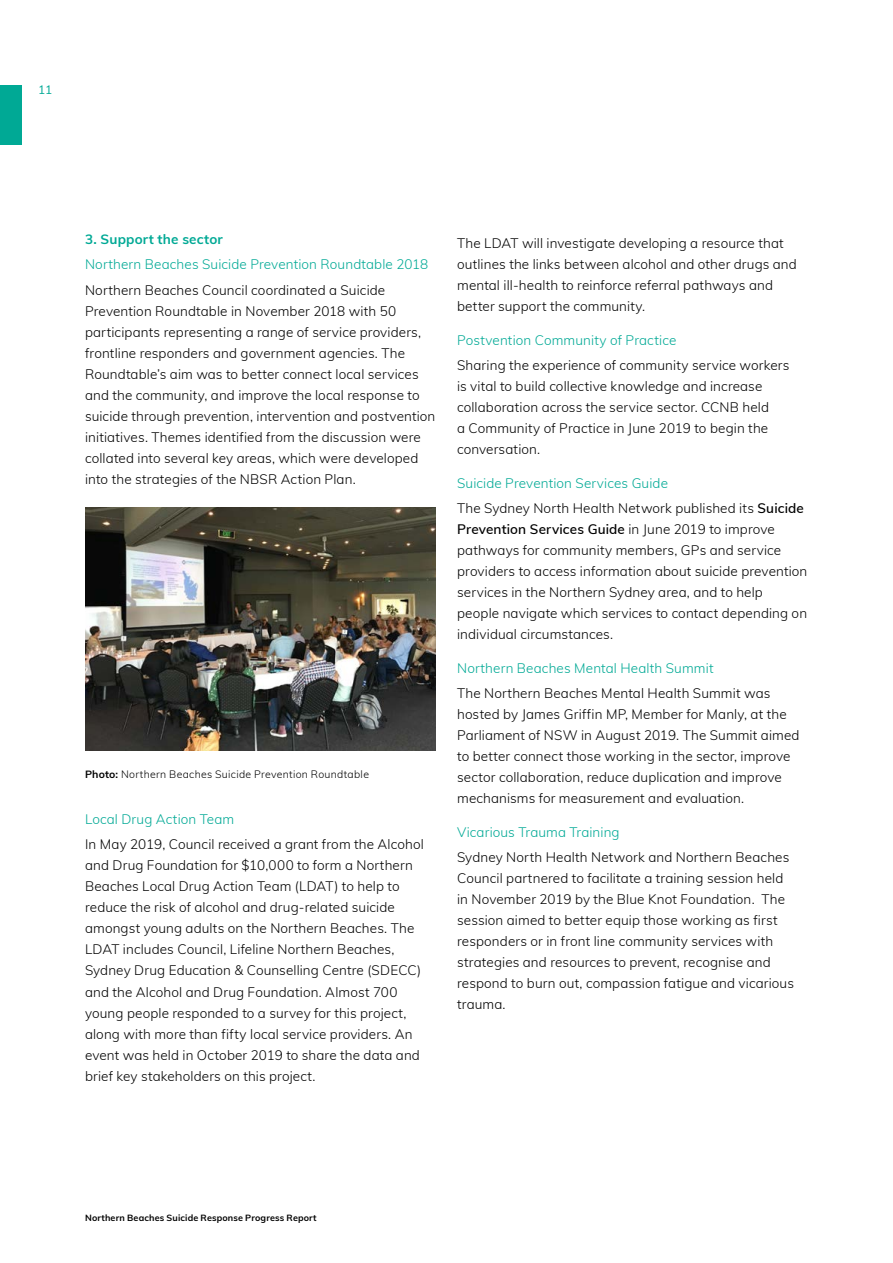
<style>
.page{position:relative;width:893px;height:1263px;background:#fff}
.page>*{position:absolute;margin:0;border:0;box-sizing:border-box;transform-origin:0 0}
.t1{font:300 13.5px/21px "Muli";letter-spacing:.01em;color:#000}
.t2{font:300 13.5px "Muli";letter-spacing:.01em;color:#00a995}
.t3{font:700 13.5px "Muli";letter-spacing:.01em;color:#00a995}
.t4{font:12px "Muli";color:#00a995}
.t5{font:300 10.5px "Muli";letter-spacing:.03em;color:#000}
.t6{font:700 9px "Muli";letter-spacing:.015em;color:#000}
.s1{font-weight:700}
.s2{color:#00a995}
.s3{font-weight:600}
</style>
<div class="page">
<div style="left:0;top:85px;width:21px;height:59px;background:#00a995"></div>
<img style="left:85px;top:507px;width:351px;height:244px">
<p class="t4" style="left:38px;top:81px;width:16px">11</p>
<p class="t3" style="left:85px;top:229px;width:139px">3. Support the sector</p>
<p class="t2" style="left:85px;top:255px;width:345px">Northern Beaches Suicide Prevention Roundtable 2018</p>
<p class="t1" style="left:85px;top:279px;width:352px">Northern Beaches Council coordinated a Suicide Prevention Roundtable in November 2018 with 50 participants representing a range of service providers, frontline responders and government agencies. The Roundtable’s aim was to better connect local services and the community, and improve the local response to suicide through prevention, intervention and postvention initiatives. Themes identified from the discussion were collated into several key areas, which were developed into the strategies of the NBSR Action Plan.</p>
<p class="t5" style="left:85px;top:767px;width:285px"><span class="s1">Photo:</span> Northern Beaches Suicide Prevention Roundtable</p>
<p class="t2" style="left:85px;top:809px;width:151px">Local Drug Action Team</p>
<p class="t1" style="left:85px;top:833px;width:340px">In May 2019, Council received a grant from the Alcohol and Drug Foundation for $10,000 to form a Northern Beaches Local Drug Action Team (LDAT) to help to reduce the risk of alcohol and drug-related suicide amongst young adults on the Northern Beaches. The LDAT includes Council, Lifeline Northern Beaches, Sydney Drug Education &amp; Counselling Centre (SDECC) and the Alcohol and Drug Foundation. Almost 700 young people responded to a survey for this project, along with more than fifty local service providers. An event was held in October 2019 to share the data and brief key stakeholders on this project.</p>
<p class="t1" style="left:457px;top:232px;width:341px">The LDAT will investigate developing a resource that outlines the links between alcohol and other drugs and mental ill-health to reinforce referral pathways and better support the community.</p>
<p class="t2" style="left:457px;top:330px;width:221px">Postvention Community of Practice</p>
<p class="t1" style="left:457px;top:354px;width:334px">Sharing the experience of community service workers is vital to build collective knowledge and increase collaboration across the service sector. CCNB held<br>a Community of Practice in June 2019 to begin the conversation.</p>
<p class="t1" style="left:457px;top:470px;width:348px;line-height:25.2px"><span class="s2">Suicide Prevention Services Guide<br></span>The Sydney North Health Network published its <span class="s3">Suicide</span></p>
<p class="t1" style="left:457px;top:518px;width:352px"><span class="s3">Prevention Services Guide</span> in June 2019 to improve pathways for community members, GPs and service providers to access information about suicide prevention services in the Northern Sydney area, and to help people navigate which services to contact depending on individual circumstances.</p>
<p class="t2" style="left:457px;top:658px;width:258px">Northern Beaches Mental Health Summit</p>
<p class="t1" style="left:457px;top:682px;width:344px">The Northern Beaches Mental Health Summit was hosted by James Griffin MP, Member for Manly, at the Parliament of NSW in August 2019. The Summit aimed to better connect those working in the sector, improve sector collaboration, reduce duplication and improve mechanisms for measurement and evaluation.</p>
<p class="t2" style="left:457px;top:822px;width:164px">Vicarious Trauma Training</p>
<p class="t1" style="left:457px;top:846px;width:338px">Sydney North Health Network and Northern Beaches Council partnered to facilitate a training session held in November 2019 by the Blue Knot Foundation. The session aimed to better equip those working as first responders or in front line community services with strategies and resources to prevent, recognise and respond to burn out, compassion fatigue and vicarious trauma.</p>
<p class="t6" style="left:85px;top:1211px;width:233px">Northern Beaches Suicide Response Progress Report</p>
</div>
